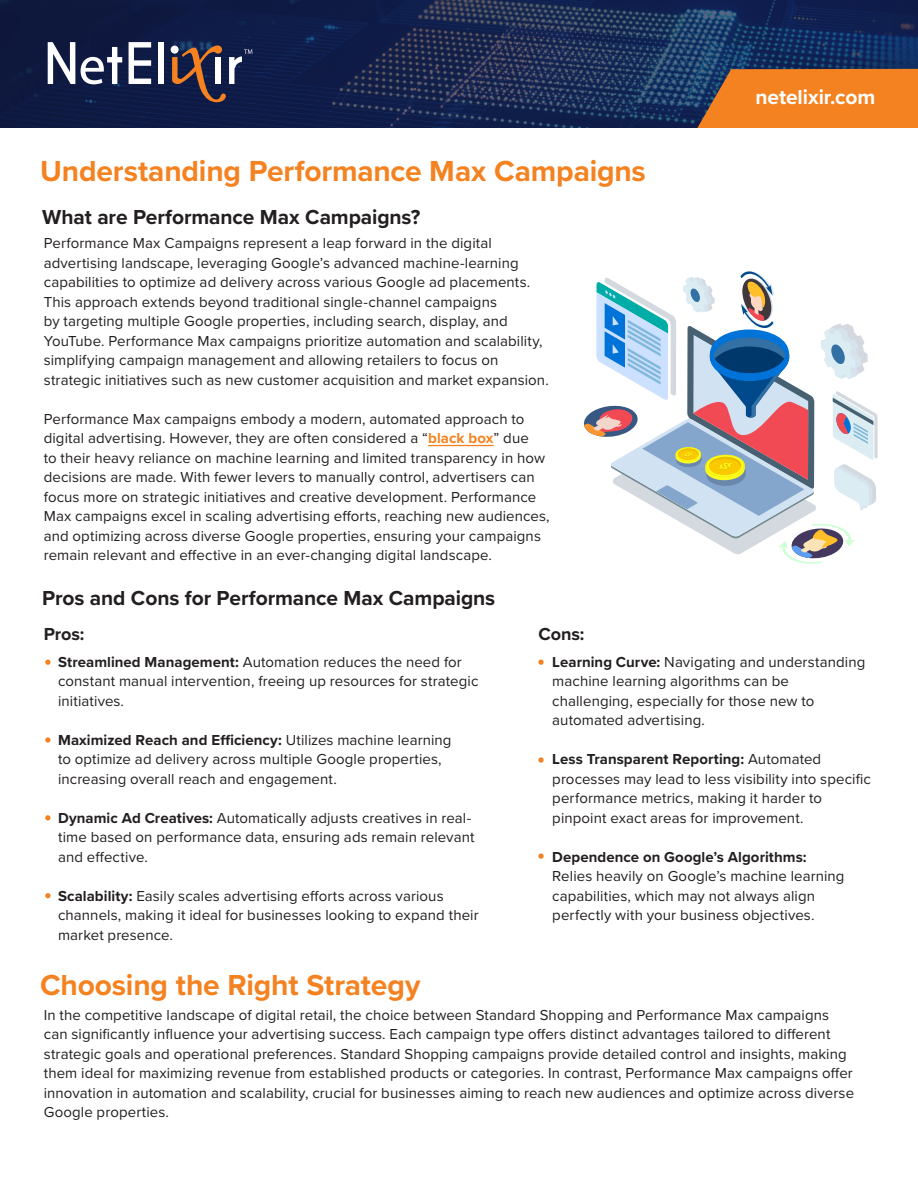
<style>
.page{position:relative;width:918px;height:1188px;background:#fff}
.page>*{position:absolute;margin:0;border:0;box-sizing:border-box;transform-origin:0 0}
.t1{font:700 30px "Proxima Nova";letter-spacing:-.005em;color:#f58220}
.t2{font:700 21px "Proxima Nova";letter-spacing:-.005em;color:#231f20}
.t3{font:700 21px "Proxima Nova";letter-spacing:-.005em;color:#fff}
.t4{font:700 18px "Proxima Nova";letter-spacing:-.005em;color:#231f20}
.t5{font:15px/19.5px "Proxima Nova";letter-spacing:.005em;color:#231f20}
.s1{font-weight:700;color:#f58220}
.s2{font-weight:700}
</style>
<div class="page">
<svg style="left:0;top:0;width:918px;height:128px;background:#15254f"></svg>
<svg style="left:588px;top:69px;width:330px;height:59px;background:#a06438"></svg>
<svg style="left:48px;top:42px;width:27px;height:42px"></svg>
<svg style="left:129px;top:42px;width:22px;height:42px"></svg>
<div style="left:158px;top:42px;width:6px;height:42px;background:#fff"></div>
<svg style="left:172px;top:45px;width:80px;height:57px;background:#4a4252"></svg>
<svg style="left:81px;top:47px;width:41px;height:37px"></svg>
<hr style="left:428px;top:445px;width:66px;height:1px;background:#f58220">
<svg style="left:45px;top:660px;width:6px;height:5px"></svg>
<svg style="left:538px;top:660px;width:6px;height:5px"></svg>
<svg style="left:45px;top:737px;width:6px;height:6px"></svg>
<svg style="left:538px;top:757px;width:6px;height:6px"></svg>
<svg style="left:45px;top:815px;width:6px;height:6px"></svg>
<svg style="left:538px;top:853px;width:6px;height:6px"></svg>
<svg style="left:45px;top:893px;width:6px;height:5px"></svg>
<svg style="left:583px;top:271px;width:295px;height:293px"></svg>
<p class="t1" style="left:40px;top:149px;width:607px">Understanding Performance Max Campaigns</p>
<p class="t2" style="left:42px;top:201px;width:380px">What are Performance Max Campaigns?</p>
<p class="t5" style="left:44px;top:233px;width:507px">Performance Max Campaigns represent a leap forward in the digital advertising landscape, leveraging Google’s advanced machine-learning capabilities to optimize ad delivery across various Google ad placements.<br>This approach extends beyond traditional single-channel campaigns<br>by targeting multiple Google properties, including search, display, and YouTube. Performance Max campaigns prioritize automation and scalability, simplifying campaign management and allowing retailers to focus on strategic initiatives such as new customer acquisition and market expansion.</p>
<p class="t5" style="left:44px;top:409px;width:507px">Performance Max campaigns embody a modern, automated approach to digital advertising. However, they are often considered a “<span class="s1">black box</span>” due<br>to their heavy reliance on machine learning and limited transparency in how decisions are made. With fewer levers to manually control, advertisers can focus more on strategic initiatives and creative development. Performance Max campaigns excel in scaling advertising efforts, reaching new audiences, and optimizing across diverse Google properties, ensuring your campaigns remain relevant and effective in an ever-changing digital landscape.</p>
<p class="t2" style="left:42px;top:582px;width:455px">Pros and Cons for Performance Max Campaigns</p>
<p class="t4" style="left:44px;top:621px;width:42px">Pros:</p>
<p class="t4" style="left:538px;top:621px;width:48px">Cons:</p>
<p class="t3" style="left:755px;top:82px;width:121px">netelixir.com</p>
<p class="t5" style="left:58px;top:651px;width:422px"><span class="s2">Streamlined Management:</span> Automation reduces the need for constant manual intervention, freeing up resources for strategic initiatives.</p>
<p class="t5" style="left:58px;top:729px;width:395px"><span class="s2">Maximized Reach and Efficiency:</span> Utilizes machine learning to optimize ad delivery across multiple Google properties, increasing overall reach and engagement.</p>
<p class="t5" style="left:58px;top:807px;width:418px"><span class="s2">Dynamic Ad Creatives:</span> Automatically adjusts creatives in real&shy;time based on performance data, ensuring ads remain relevant and effective.</p>
<p class="t5" style="left:58px;top:885px;width:422px"><span class="s2">Scalability:</span> Easily scales advertising efforts across various channels, making it ideal for businesses looking to expand their market presence.</p>
<p class="t1" style="left:40px;top:962px;width:382px">Choosing the Right Strategy</p>
<p class="t5" style="left:552px;top:651px;width:315px"><span class="s2">Learning Curve:</span> Navigating and understanding machine learning algorithms can be challenging, especially for those new to automated advertising.</p>
<p class="t5" style="left:552px;top:749px;width:320px"><span class="s2">Less Transparent Reporting:</span> Automated processes may lead to less visibility into specific performance metrics, making it harder to pinpoint exact areas for improvement.</p>
<p class="t5" style="left:552px;top:846px;width:294px"><span class="s2">Dependence on Google’s Algorithms:<br></span>Relies heavily on Google’s machine learning capabilities, which may not always align perfectly with your business objectives.</p>
<p class="t5" style="left:44px;top:1005px;width:812px">In the competitive landscape of digital retail, the choice between Standard Shopping and Performance Max campaigns can significantly influence your advertising success. Each campaign type offers distinct advantages tailored to different strategic goals and operational preferences. Standard Shopping campaigns provide detailed control and insights, making them ideal for maximizing revenue from established products or categories. In contrast, Performance Max campaigns offer innovation in automation and scalability, crucial for businesses aiming to reach new audiences and optimize across diverse Google properties.</p>
</div>
